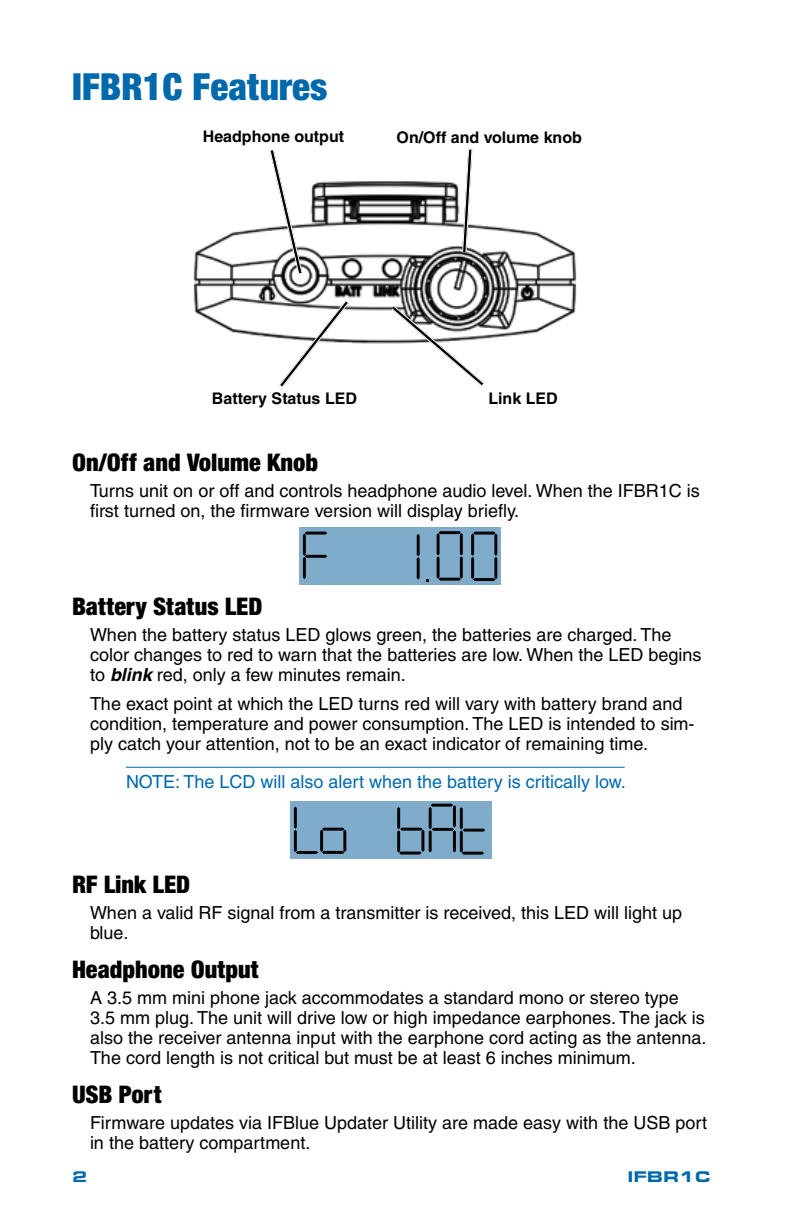
<style>
.page{position:relative;width:792px;height:1224px;background:#fff}
.page>*{position:absolute;margin:0;border:0;box-sizing:border-box;transform-origin:0 0}
.t1{font:900 condensed 40px "Sans";color:#0069ac}
.t2{font:900 condensed 26px "Sans";color:#000}
.t3{font:18px/20px "Helvetica";color:#000}
.t4{font:18px "Helvetica";color:#0069ac}
.t5{font:700 16px "Helvetica";color:#000}
.t6{font:900 16px "Eurostile Extended";color:#0069ac}
.s1{font-weight:700;font-style:italic}
</style>
<div class="page">
<hr style="left:126px;top:767px;width:499px;height:1px;background:#0069ac">
<img style="left:193px;top:181px;width:384px;height:163px">
<svg style="left:387px;top:302px;width:101px;height:84px"></svg>
<svg style="left:460px;top:149px;width:14px;height:107px"></svg>
<svg style="left:267px;top:150px;width:38px;height:128px"></svg>
<svg style="left:276px;top:297px;width:77px;height:90px"></svg>
<div style="left:299px;top:527px;width:202px;height:58px;background:#7faccb"></div>
<svg style="left:303px;top:532px;width:24px;height:47px"></svg>
<svg style="left:437px;top:531px;width:26px;height:50px"></svg>
<svg style="left:471px;top:532px;width:26px;height:49px"></svg>
<svg style="left:417px;top:534px;width:3px;height:46px"></svg>
<div style="left:290px;top:801px;width:202px;height:58px;background:#7faccb"></div>
<svg style="left:294px;top:806px;width:52px;height:48px"></svg>
<svg style="left:397px;top:804px;width:88px;height:51px"></svg>
<h1 class="t1" style="left:72px;top:62px;width:257px">IFBR1C Features</h1>
<p class="t5" style="left:203px;top:127px;width:143px">Headphone output</p>
<p class="t5" style="left:397px;top:128px;width:187px">On/Off and volume knob</p>
<p class="t5" style="left:212px;top:388px;width:147px">Battery Status LED</p>
<p class="t5" style="left:488px;top:388px;width:71px">Link LED</p>
<h2 class="t2" style="left:72px;top:447px;width:248px">On/Off and Volume Knob</h2>
<p class="t3" style="left:90px;top:481px;width:611px">Turns unit on or off and controls headphone audio level. When the IFBR1C is first turned on, the firmware version will display briefly.</p>
<h2 class="t2" style="left:72px;top:591px;width:192px">Battery Status LED</h2>
<p class="t3" style="left:90px;top:625px;width:613px">When the battery status LED glows green, the batteries are charged. The color changes to red to warn that the batteries are low. When the LED begins to <span class="s1">blink</span> red, only a few minutes remain.</p>
<p class="t3" style="left:90px;top:694px;width:606px">The exact point at which the LED turns red will vary with battery brand and condition, temperature and power consumption. The LED is intended to sim&shy;ply catch your attention, not to be an exact indicator of remaining time.</p>
<p class="t4" style="left:126px;top:772px;width:501px">NOTE: The LCD will also alert when the battery is critically low.</p>
<h2 class="t2" style="left:72px;top:869px;width:120px">RF Link LED</h2>
<p class="t3" style="left:90px;top:903px;width:594px">When a valid RF signal from a transmitter is received, this LED will light up blue.</p>
<h2 class="t2" style="left:72px;top:954px;width:189px">Headphone Output</h2>
<p class="t3" style="left:90px;top:988px;width:618px">A 3.5 mm mini phone jack accommodates a standard mono or stereo type 3.5 mm plug. The unit will drive low or high impedance earphones. The jack is also the receiver antenna input with the earphone cord acting as the antenna.<br>The cord length is not critical but must be at least 6 inches minimum.</p>
<h2 class="t2" style="left:72px;top:1079px;width:91px">USB Port</h2>
<p class="t3" style="left:90px;top:1112px;width:619px">Firmware updates via IFBlue Updater Utility are made easy with the USB port in the battery compartment.</p>
<p class="t6" style="left:72px;top:1168px;width:17px">2</p>
<p class="t6" style="left:628px;top:1168px;width:85px">IFBR1C</p>
</div>
